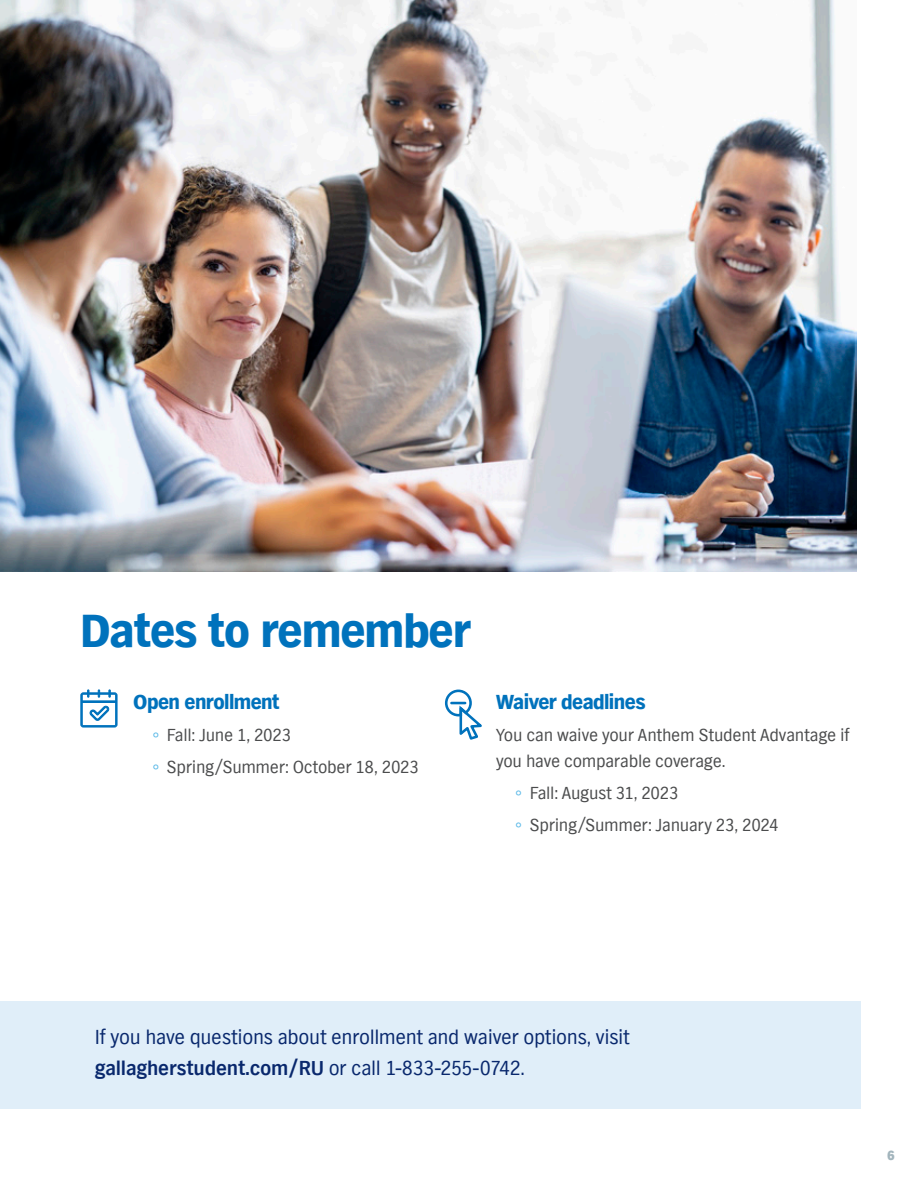
<style>
.page{position:relative;width:918px;height:1188px;background:#fff}
.page>*{position:absolute;margin:0;border:0;box-sizing:border-box;transform-origin:0 0}
.VP_Large_stat{font:900 48px "TV Nord EF";letter-spacing:-.025em;color:#0072bc}
.t1{font:21px/30.9px "TV Nord EF";letter-spacing:-.015em;color:#09286d}
.VP_Subhead{font:900 21px "TV Nord EF";letter-spacing:-.03em;color:#0072bc}
.t2{font:18px/25.5px "TV Nord EF";letter-spacing:-.015em;color:#4b4c4d}
.t3{font:800 13.5px "TV Nord EF";color:#a3b5bd}
.s1{color:#56b7e7}
.s2{font-weight:700}
</style>
<div class="page">
<img style="left:0;top:0;width:857px;height:571px">
<div style="left:0;top:1001px;width:861px;height:108px;background:#ddedf9"></div>
<svg style="left:80px;top:690px;width:38px;height:38px"></svg>
<svg style="left:445px;top:689px;width:37px;height:51px"></svg>
<p class="VP_Large_stat" style="left:81px;top:603px;width:392px">Dates to remember</p>
<p class="VP_Subhead" style="left:133px;top:690px;width:148px">Open enrollment</p>
<p class="t2" style="left:153px;top:723px;width:139px"><span class="s1">◦</span> Fall: June 1, 2023</p>
<p class="t2" style="left:153px;top:755px;width:267px"><span class="s1">◦</span> Spring/Summer: October 18, 2023</p>
<p class="VP_Subhead" style="left:496px;top:690px;width:151px">Waiver deadlines</p>
<p class="t2" style="left:496px;top:723px;width:355px">You can waive your Anthem Student Advantage if you have comparable coverage.</p>
<p class="t2" style="left:516px;top:781px;width:164px"><span class="s1">◦</span> Fall: August 31, 2023</p>
<p class="t2" style="left:516px;top:813px;width:264px"><span class="s1">◦</span> Spring/Summer: January 23, 2024</p>
<p class="t1" style="left:95px;top:1022px;width:536px">If you have questions about enrollment and waiver options, visit <span class="s2">gallagherstudent.com/RU</span> or call 1-833-255-0742.</p>
<p class="t3" style="left:887px;top:1147px;width:9px">6</p>
</div>
